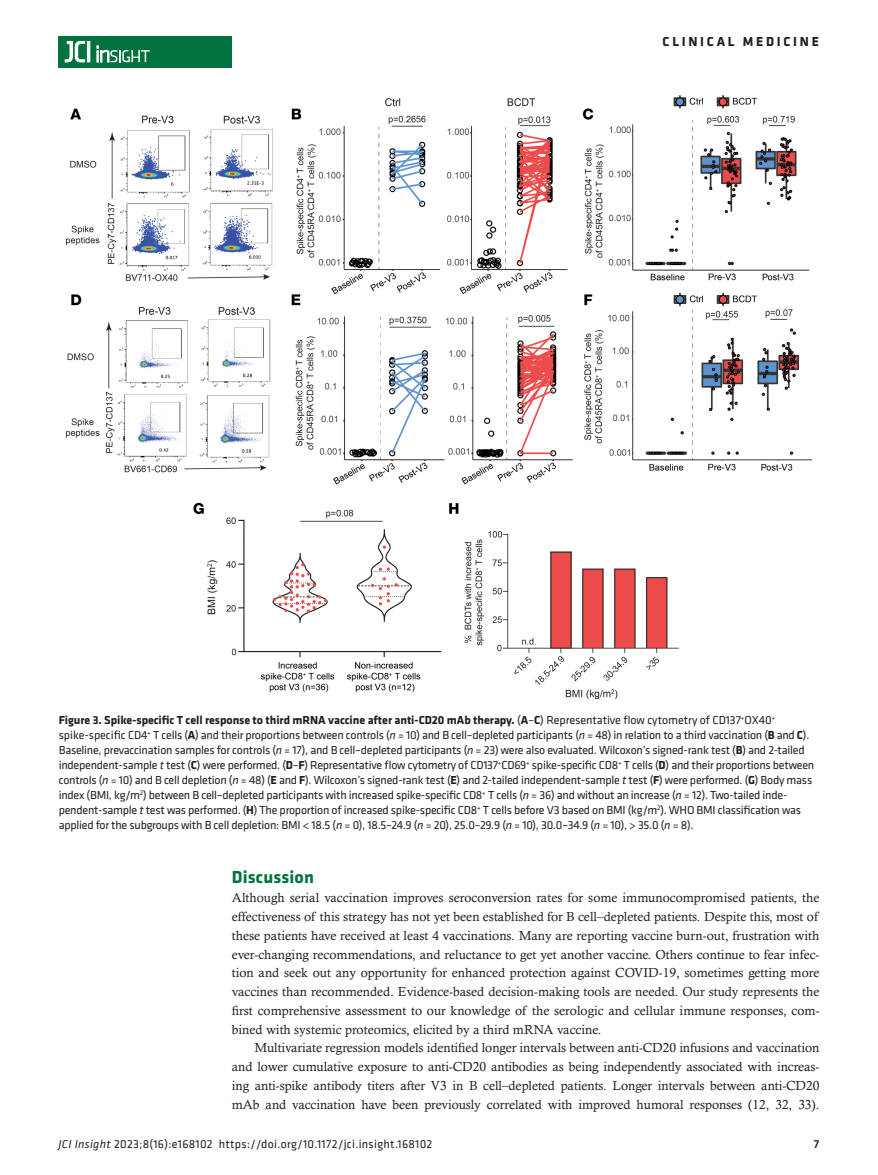
<style>
.page{position:relative;width:878px;height:1175px;background:#fff}
.page>*{position:absolute;margin:0;border:0;box-sizing:border-box;transform-origin:0 0}
.t1{font:700 18px "Klavika";letter-spacing:.01em;color:#00723e}
.t2{font:700 13.5px "Klavika Basic";letter-spacing:.2em;color:#231f20}
.t3{font:13.2px/18.8px "Calisto MT Std";letter-spacing:-.005em;color:#231f20;text-align:justify}
.t4{font:12px/15px "Klavika Basic";letter-spacing:-.02em;color:#231f20}
.t5{font:12px "Klavika Basic";letter-spacing:.025em;color:#231f20}
.t6{font:500 12px "Klavika Basic";color:#231f20}
.s1{font-weight:700}
.s2{font-style:italic}
</style>
<div class="page">
<div style="left:59px;top:36px;width:173px;height:31px;background:#00723e"></div>
<hr style="left:87px;top:41px;width:3px;height:21px;background:#fff">
<svg style="left:64px;top:41px;width:21px;height:22px"></svg>
<svg style="left:97px;top:46px;width:53px;height:16px"></svg>
<img style="left:67px;top:96px;width:744px;height:602px">
<p class="t2" style="left:662px;top:32px;width:158px">CLINICAL MEDICINE</p>
<p class="t4" style="left:59px;top:712px;width:757px"><span class="s1">Figure 3. Spike-specific T cell response to third mRNA vaccine after anti-CD20 mAb therapy.</span> (<span class="s1">A</span>–<span class="s1">C</span>) Representative flow cytometry of CD137<sup>+</sup>OX40<sup>+ </sup>spike-specific CD4<sup>+</sup> T cells (<span class="s1">A</span>) and their proportions between controls (<span class="s2">n</span> = 10) and B cell–depleted participants (<span class="s2">n</span> = 48) in relation to a third vaccination (<span class="s1">B</span> and <span class="s1">C</span>).<br>Baseline, prevaccination samples for controls (<span class="s2">n</span> = 17), and B cell–depleted participants (<span class="s2">n</span> = 23) were also evaluated. Wilcoxon’s signed-rank test (<span class="s1">B</span>) and 2-tailed independent-sample <span class="s2">t</span> test (<span class="s1">C</span>) were performed. (<span class="s1">D</span>–<span class="s1">F</span>) Representative flow cytometry of CD137<sup>+</sup>CD69<sup>+</sup> spike-specific CD8<sup>+</sup> T cells (<span class="s1">D</span>) and their proportions between controls (<span class="s2">n</span> = 10) and B cell depletion (<span class="s2">n</span> = 48) (<span class="s1">E</span> and <span class="s1">F</span>). Wilcoxon’s signed-rank test (<span class="s1">E</span>) and 2-tailed independent-sample <span class="s2">t</span> test (<span class="s1">F</span>) were performed. (<span class="s1">G</span>) Body mass index (BMI, kg/m<sup>2</sup>) between B cell–depleted participants with increased spike-specific CD8<sup>+</sup> T cells (<span class="s2">n</span> = 36) and without an increase (<span class="s2">n</span> = 12). Two-tailed inde&shy;pendent-sample <span class="s2">t</span> test was performed. (<span class="s1">H</span>) The proportion of increased spike-specific CD8<sup>+</sup> T cells before V3 based on BMI (kg/m<sup>2</sup>). WHO BMI classification was applied for the subgroups with B cell depletion: BMI &lt; 18.5 (<span class="s2">n</span> = 0), 18.5–24.9 (<span class="s2">n</span> = 20), 25.0–29.9 (<span class="s2">n</span> = 10), 30.0–34.9 (<span class="s2">n</span> = 10), &gt; 35.0 (<span class="s2">n</span> = 8).</p>
<h1 class="t1" style="left:232px;top:864px;width:84px">Discussion</h1>
<p class="t3" style="left:232px;top:888px;width:589px">Although serial vaccination improves seroconversion rates for some immunocompromised patients, the effectiveness of this strategy has not yet been established for B cell–depleted patients. Despite this, most of these patients have received at least 4 vaccinations. Many are reporting vaccine burn-out, frustration with ever-changing recommendations, and reluctance to get yet another vaccine. Others continue to fear infec&shy;tion and seek out any opportunity for enhanced protection against COVID-19, sometimes getting more vaccines than recommended. Evidence-based decision-making tools are needed. Our study represents the first comprehensive assessment to our knowledge of the serologic and cellular immune responses, com&shy;bined with systemic proteomics, elicited by a third mRNA vaccine.</p>
<p class="t3" style="left:232px;top:1038px;width:589px;text-indent:22px">Multivariate regression models identified longer intervals between anti-CD20 infusions and vaccination and lower cumulative exposure to anti-CD20 antibodies as being independently associated with increas&shy;ing anti-spike antibody titers after V3 in B cell–depleted patients. Longer intervals between anti-CD20 mAb and vaccination have been previously correlated with improved humoral responses (12, 32, 33).</p>
<p class="t5" style="left:59px;top:1135px;width:375px"><span class="s2">JCI Insight</span> 2023;8(16):e168102 https://doi.org/10.1172/jci.insight.168102</p>
<p class="t6" style="left:813px;top:1135px;width:7px">7</p>
</div>
